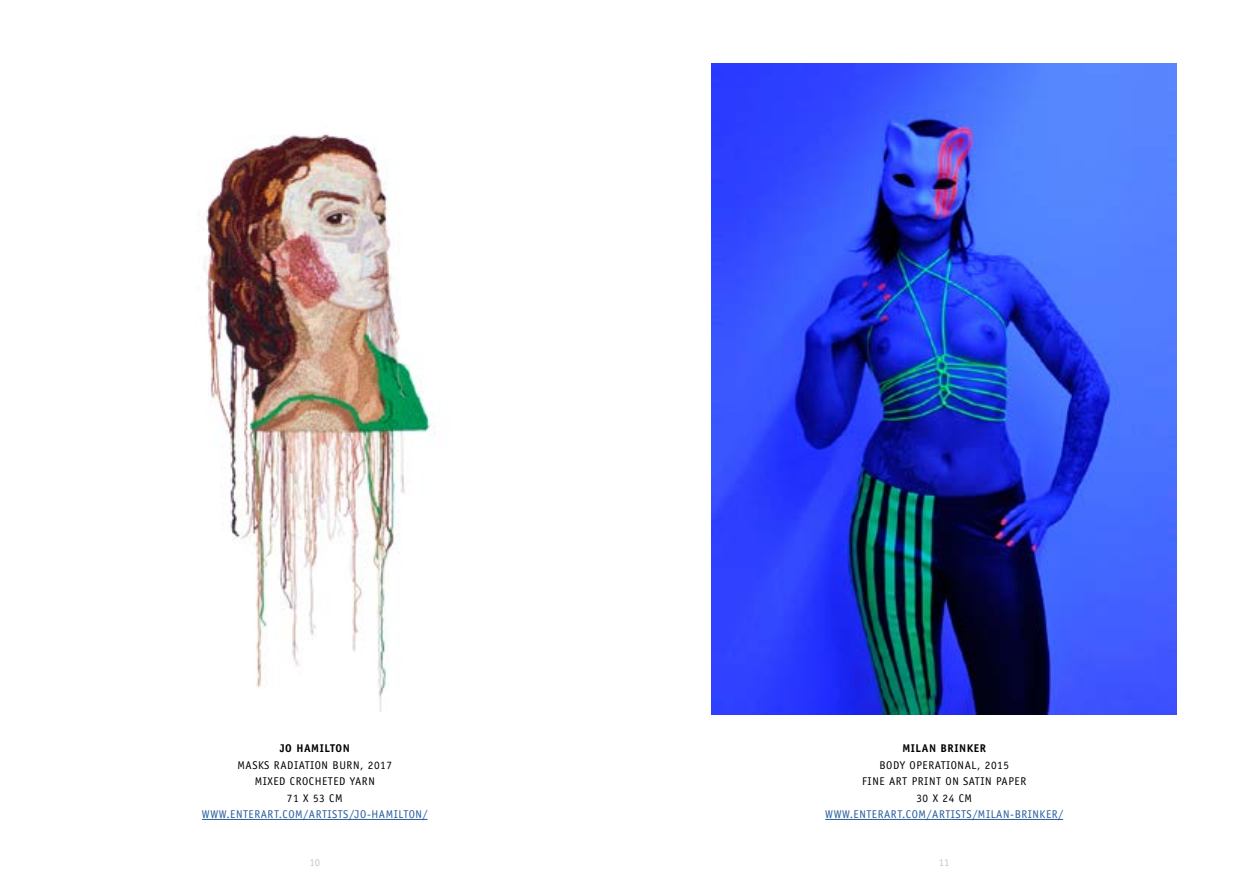
<style>
.page{position:relative;width:1259px;height:893px;background:#fff}
.page>*{position:absolute;margin:0;border:0;box-sizing:border-box;transform-origin:0 0}
.t1{font:11.25px/16.5px "Officina Sans Std";letter-spacing:.05em;color:#000;text-align:center}
.t2{font:11.25px "Officina Sans Std";letter-spacing:.05em;color:#275b9b}
.t3{font:700 11.25px "Officina Sans Std";letter-spacing:.05em;color:#000}
.t4{font:10.5px "Officina Sans Std";color:#c6c6c6}
</style>
<div class="page">
<hr style="left:825px;top:819px;width:238px;height:1px;background:#275b9b">
<img style="left:711px;top:64px;width:465px;height:650px">
<hr style="left:202px;top:819px;width:225px;height:1px;background:#275b9b">
<img style="left:204px;top:134px;width:231px;height:578px">
<p class="t3" style="left:280px;top:741px;width:72px">JO HAMILTON</p>
<p class="t1" style="left:237px;top:757px;width:156px">MASKS RADIATION BURN, 2017<br>MIXED CROCHETED YARN<br>71 X 53 CM</p>
<p class="t2" style="left:202px;top:808px;width:227px">WWW.ENTERART.COM/ARTISTS/JO-HAMILTON/</p>
<p class="t3" style="left:902px;top:741px;width:85px">MILAN BRINKER</p>
<p class="t1" style="left:862px;top:757px;width:165px">BODY OPERATIONAL, 2015<br>FINE ART PRINT ON SATIN PAPER<br>30 X 24 CM</p>
<p class="t2" style="left:825px;top:808px;width:239px">WWW.ENTERART.COM/ARTISTS/MILAN-BRINKER/</p>
<p class="t4" style="left:309px;top:856px;width:12px">10</p>
<p class="t4" style="left:939px;top:856px;width:12px">11</p>
</div>
